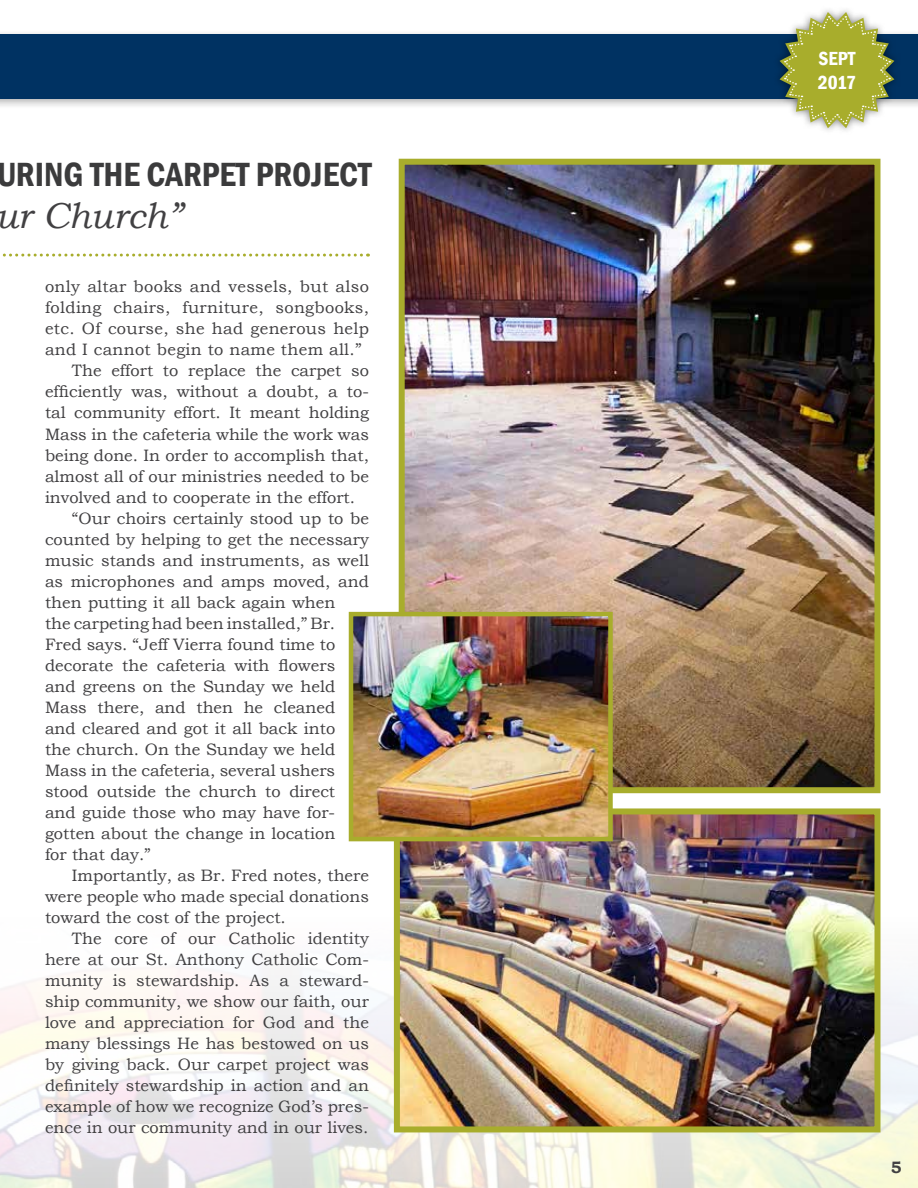
<style>
.page{position:relative;width:918px;height:1188px;background:#fff}
.page>*{position:absolute;margin:0;border:0;box-sizing:border-box;transform-origin:0 0}
.t1{font:italic 36px "Bookman Old Style";color:#414042}
.t2{font:600 condensed 34.5px "Franklin Gothic";color:#3b3b3c}
.t3{font:600 condensed 19.5px/23.4px "Franklin Gothic";color:#fff}
.t4{font:16.5px "Bookman Old Style";color:#414042}
.t5{font:16.5px "Bookman Old Style";letter-spacing:.02em;color:#414042}
.t6{font:700 16.5px "Bookman Old Style";color:#414042}
</style>
<div class="page">
<img style="left:0;top:868px;width:918px;height:320px">
<div style="left:0;top:29px;width:918px;height:81px;background:#000;opacity:.3"></div>
<div style="left:0;top:34px;width:918px;height:65px;background:#003262"></div>
<svg style="left:2px;top:254px;width:359px;height:3px"></svg>
<div style="left:772px;top:5px;width:129px;height:131px;background:#000;opacity:.51"></div>
<svg style="left:780px;top:12px;width:114px;height:116px"></svg>
<img style="left:401px;top:815px;width:472px;height:310px">
<div style="left:394px;top:808px;width:486px;height:324px;border:6px solid #a8ad2c"></div>
<img style="left:406px;top:166px;width:467px;height:620px">
<div style="left:399px;top:159px;width:481px;height:634px;border:6px solid #a8ad2c"></div>
<img style="left:354px;top:617px;width:254px;height:219px">
<div style="left:349px;top:612px;width:264px;height:229px;border:4px solid #a8ad2c"></div>
<h2 class="t2" style="left:-4px;top:152px;width:377px">URING THE CARPET PROJECT</h2>
<h1 class="t1" style="left:-5px;top:191px;width:189px">ur Church”</h1>
<p class="t5" style="left:45px;top:276px;width:325px">only altar books and vessels, but also</p>
<p class="t5" style="left:45px;top:297px;width:326px">folding chairs, furniture, songbooks,</p>
<p class="t5" style="left:45px;top:318px;width:325px">etc. Of course, she had generous help</p>
<p class="t5" style="left:45px;top:339px;width:318px">and I cannot begin to name them all.”</p>
<p class="t4" style="left:72px;top:360px;width:298px">The effort to replace the carpet so</p>
<p class="t4" style="left:45px;top:381px;width:326px">efficiently was, without a doubt, a to-</p>
<p class="t4" style="left:45px;top:402px;width:325px">tal community effort. It meant holding</p>
<p class="t4" style="left:45px;top:423px;width:326px">Mass in the cafeteria while the work was</p>
<p class="t4" style="left:45px;top:444px;width:326px">being done. In order to accomplish that,</p>
<p class="t4" style="left:45px;top:465px;width:326px">almost all of our ministries needed to be</p>
<p class="t4" style="left:45px;top:486px;width:312px">involved and to cooperate in the effort.</p>
<p class="t4" style="left:72px;top:507px;width:298px">“Our choirs certainly stood up to be</p>
<p class="t4" style="left:45px;top:528px;width:325px">counted by helping to get the necessary</p>
<p class="t4" style="left:45px;top:549px;width:326px">music stands and instruments, as well</p>
<p class="t4" style="left:45px;top:570px;width:325px">as microphones and amps moved, and</p>
<p class="t4" style="left:45px;top:591px;width:292px">then putting it all back again when</p>
<p class="t4" style="left:45px;top:612px;width:292px">the carpeting had been installed,” Br.</p>
<p class="t4" style="left:45px;top:633px;width:292px">Fred says. “Jeff Vierra found time to</p>
<p class="t4" style="left:45px;top:654px;width:292px">decorate the cafeteria with flowers</p>
<p class="t4" style="left:45px;top:675px;width:292px">and greens on the Sunday we held</p>
<p class="t4" style="left:45px;top:696px;width:292px">Mass there, and then he cleaned</p>
<p class="t4" style="left:45px;top:717px;width:292px">and cleared and got it all back into</p>
<p class="t4" style="left:45px;top:738px;width:292px">the church. On the Sunday we held</p>
<p class="t4" style="left:45px;top:759px;width:292px">Mass in the cafeteria, several ushers</p>
<p class="t4" style="left:45px;top:780px;width:292px">stood outside the church to direct</p>
<p class="t4" style="left:45px;top:801px;width:292px">and guide those who may have for-</p>
<p class="t4" style="left:45px;top:822px;width:292px">gotten about the change in location</p>
<p class="t4" style="left:45px;top:843px;width:107px">for that day.”</p>
<p class="t4" style="left:72px;top:864px;width:298px">Importantly, as Br. Fred notes, there</p>
<p class="t4" style="left:45px;top:885px;width:325px">were people who made special donations</p>
<p class="t4" style="left:45px;top:906px;width:242px">toward the cost of the project.</p>
<p class="t4" style="left:72px;top:927px;width:299px">The core of our Catholic identity</p>
<p class="t4" style="left:45px;top:948px;width:326px">here at our St. Anthony Catholic Com-</p>
<p class="t4" style="left:45px;top:969px;width:326px">munity is stewardship. As a steward-</p>
<p class="t4" style="left:45px;top:990px;width:325px">ship community, we show our faith, our</p>
<p class="t4" style="left:45px;top:1011px;width:325px">love and appreciation for God and the</p>
<p class="t4" style="left:45px;top:1032px;width:326px">many blessings He has bestowed on us</p>
<p class="t4" style="left:45px;top:1053px;width:326px">by giving back. Our carpet project was</p>
<p class="t4" style="left:45px;top:1074px;width:325px">definitely stewardship in action and an</p>
<p class="t4" style="left:45px;top:1095px;width:325px">example of how we recognize God’s pres-</p>
<p class="t4" style="left:45px;top:1116px;width:325px">ence in our community and in our lives.</p>
<p class="t3" style="left:818px;top:47px;width:40px">SEPT<br>2017</p>
<p class="t6" style="left:891px;top:1155px;width:12px">5</p>
</div>
